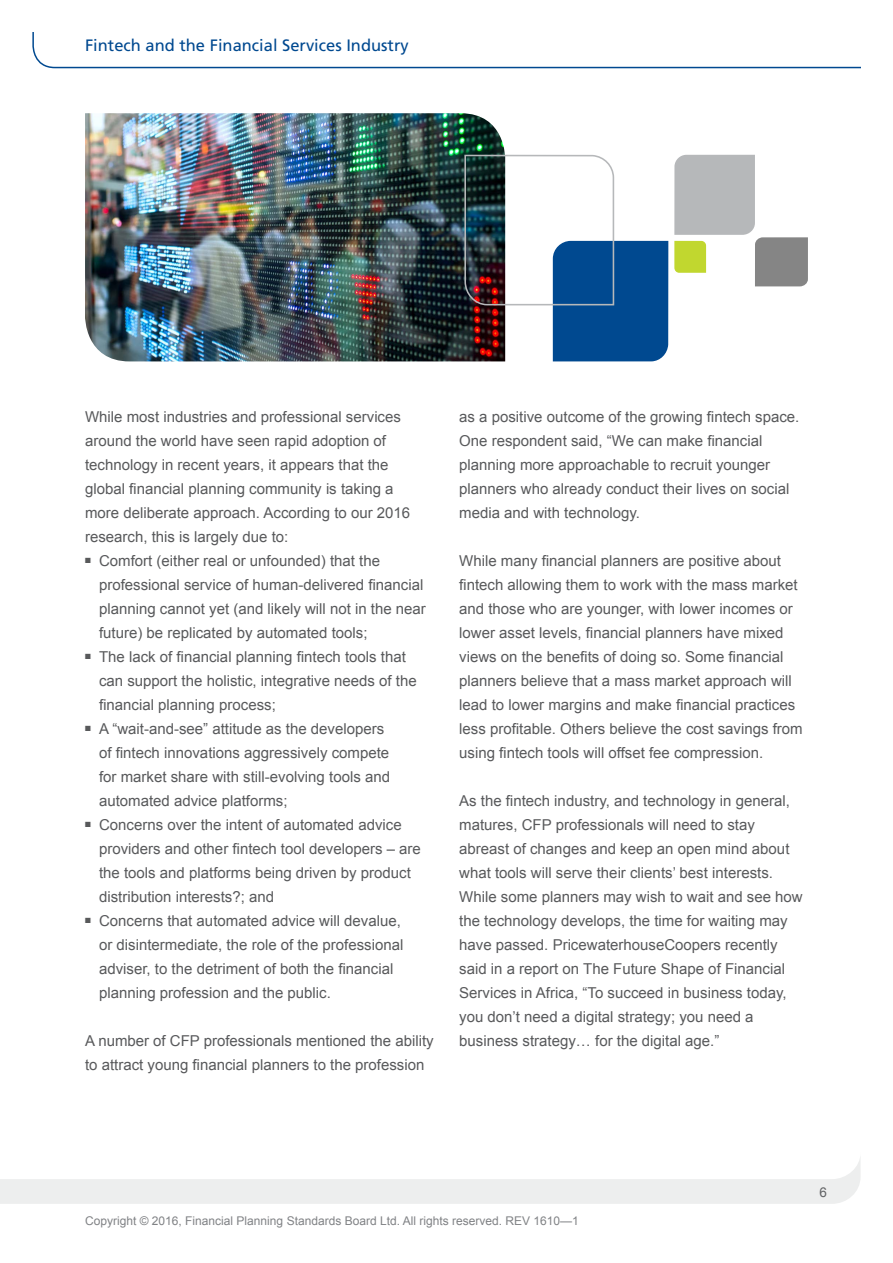
<style>
.page{position:relative;width:893px;height:1263px;background:#fff}
.page>*{position:absolute;margin:0;border:0;box-sizing:border-box;transform-origin:0 0}
.t1{font:16.5px "Frutiger";color:#004990}
.t2{font:15px/24px "Arial";color:#58595b}
.t3{font:13.5px "Arial";color:#616264}
.t4{font:12px "Arial";color:#808285}
</style>
<div class="page">
<svg style="left:0;top:1157px;width:861px;height:47px"></svg>
<svg style="left:32px;top:32px;width:829px;height:37px"></svg>
<img style="left:85px;top:113px;width:420px;height:248px">
<svg style="left:464px;top:154px;width:204px;height:207px"></svg>
<svg style="left:674px;top:155px;width:134px;height:131px"></svg>
<p class="t1" style="left:85px;top:36px;width:325px">Fintech and the Financial Services Industry</p>
<p class="t2" style="left:85px;top:405px;width:327px">While most industries and professional services around the world have seen rapid adoption of technology in recent years, it appears that the global financial planning community is taking a more deliberate approach. According to our 2016 research, this is largely due to:</p>
<p class="t2" style="left:99px;top:549px;width:328px;text-indent:-14px">■ Comfort (either real or unfounded) that the professional service of human-delivered financial planning cannot yet (and likely will not in the near future) be replicated by automated tools;</p>
<p class="t2" style="left:99px;top:645px;width:319px;text-indent:-14px">■ The lack of financial planning fintech tools that can support the holistic, integrative needs of the financial planning process;</p>
<p class="t2" style="left:99px;top:717px;width:292px;text-indent:-14px">■ A “wait-and-see” attitude as the developers of fintech innovations aggressively compete for market share with still-evolving tools and automated advice platforms;</p>
<p class="t2" style="left:99px;top:813px;width:323px;text-indent:-14px">■ Concerns over the intent of automated advice providers and other fintech tool developers – are the tools and platforms being driven by product distribution interests?; and</p>
<p class="t2" style="left:99px;top:909px;width:306px;text-indent:-14px">■ Concerns that automated advice will devalue, or disintermediate, the role of the professional adviser, to the detriment of both the financial planning profession and the public.</p>
<p class="t2" style="left:85px;top:1029px;width:350px">A number of CFP professionals mentioned the ability to attract young financial planners to the profession</p>
<p class="t2" style="left:459px;top:405px;width:342px">as a positive outcome of the growing fintech space.<br>One respondent said, “We can make financial planning more approachable to recruit younger planners who already conduct their lives on social media and with technology.</p>
<p class="t2" style="left:459px;top:549px;width:345px">While many financial planners are positive about fintech allowing them to work with the mass market and those who are younger, with lower incomes or lower asset levels, financial planners have mixed views on the benefits of doing so. Some financial planners believe that a mass market approach will lead to lower margins and make financial practices less profitable. Others believe the cost savings from using fintech tools will offset fee compression.</p>
<p class="t2" style="left:459px;top:789px;width:345px">As the fintech industry, and technology in general, matures, CFP professionals will need to stay abreast of changes and keep an open mind about what tools will serve their clients’ best interests.<br>While some planners may wish to wait and see how the technology develops, the time for waiting may have passed. PricewaterhouseCoopers recently said in a report on The Future Shape of Financial Services in Africa, “To succeed in business today, you don’t need a digital strategy; you need a business strategy… for the digital age.”</p>
<p class="t4" style="left:85px;top:1213px;width:495px">Copyright © 2016, Financial Planning Standards Board Ltd. All rights reserved. REV 1610—1</p>
<p class="t3" style="left:819px;top:1183px;width:9px">6</p>
</div>
